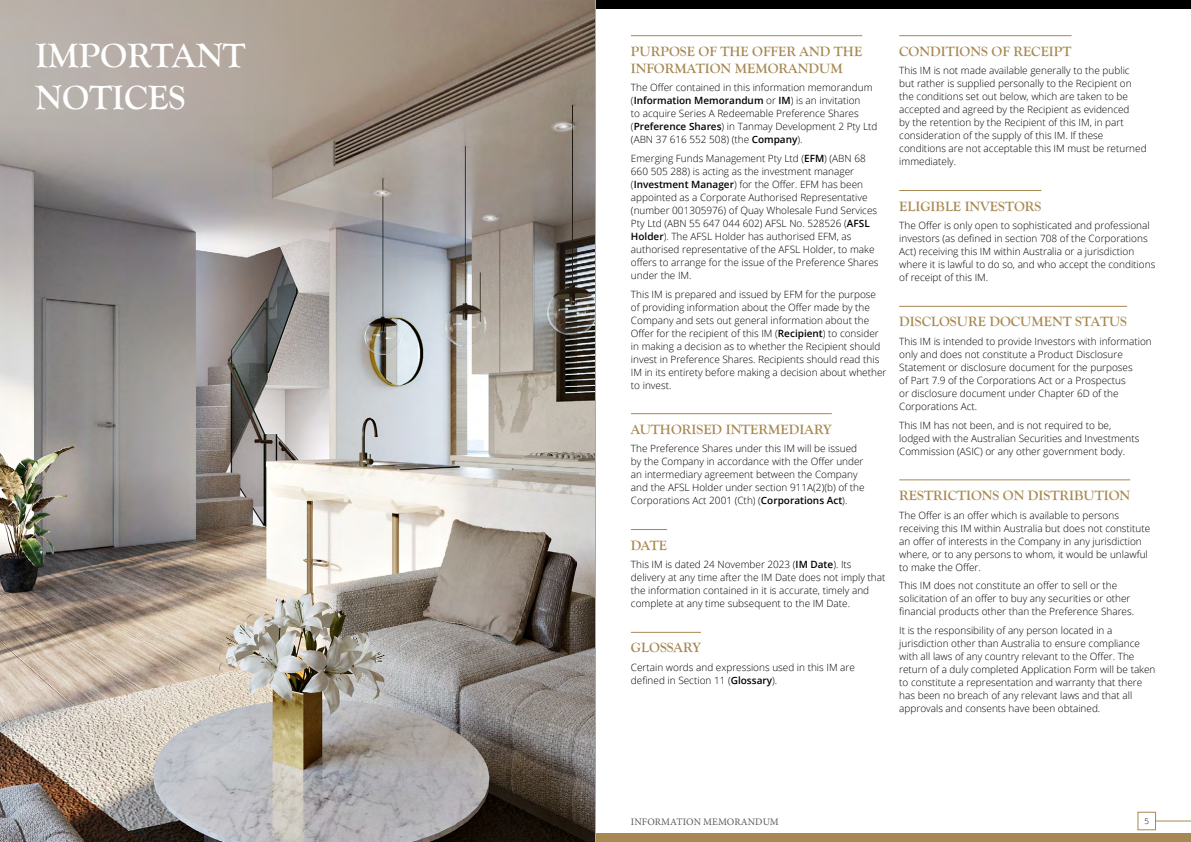
<style>
.page{position:relative;width:1191px;height:842px;background:#fff}
.page>*{position:absolute;margin:0;border:0;box-sizing:border-box;transform-origin:0 0}
.t1{font:700 35px/42px "Goudy Old Style T";color:#fff}
.t2{font:700 14px/16.8px "Goudy Old Style T";color:#a78852}
.t3{font:300 10px/13px "Open Sans";color:#000}
.t4{font:10px "Minion Pro";letter-spacing:.01em;color:#58595b}
.t5{font:300 8px "Open Sans";color:#000}
.s1{font-weight:600}
</style>
<div class="page">
<div style="left:0;top:833px;width:1191px;height:9px;background:#a78852"></div>
<div style="left:0;top:0;width:1191px;height:9px;background:#000"></div>
<div style="left:1137px;top:812px;width:18px;height:18px;border:1px solid #a78852"></div>
<hr style="left:1155px;top:821px;width:36px;height:1px;background:#a78852">
<img style="left:0;top:0;width:595px;height:842px">
<hr style="left:631px;top:35px;width:231px;height:1px;background:#a78852">
<hr style="left:631px;top:413px;width:201px;height:1px;background:#a78852">
<hr style="left:631px;top:529px;width:36px;height:1px;background:#a78852">
<hr style="left:631px;top:632px;width:70px;height:1px;background:#a78852">
<hr style="left:899px;top:35px;width:172px;height:1px;background:#a78852">
<hr style="left:899px;top:190px;width:142px;height:1px;background:#a78852">
<hr style="left:899px;top:306px;width:228px;height:1px;background:#a78852">
<hr style="left:899px;top:480px;width:231px;height:1px;background:#a78852">
<hr style="left:595px;top:0;width:1px;height:842px;background:#a7a9ac">
<h1 class="t1" style="left:35px;top:35px;width:211px">IMPORTANT<br>NOTICES</h1>
<h2 class="t2" style="left:631px;top:43px;width:233px">PURPOSE OF THE OFFER AND THE<br>INFORMATION MEMORANDUM</h2>
<p class="t3" style="left:631px;top:81px;width:248px">The Offer contained in this information memorandum (<span class="s1">Information Memorandum</span> or <span class="s1">IM</span>) is an invitation<br>to acquire Series A Redeemable Preference Shares (<span class="s1">Preference Shares</span>) in Tanmay Development 2 Pty Ltd (ABN 37 616 552 508) (the <span class="s1">Company</span>).</p>
<p class="t3" style="left:631px;top:152px;width:249px">Emerging Funds Management Pty Ltd (<span class="s1">EFM</span>) (ABN 68<br>660 505 288) is acting as the investment manager (<span class="s1">Investment Manager</span>) for the Offer. EFM has been appointed as a Corporate Authorised Representative (number 001305976) of Quay Wholesale Fund Services Pty Ltd (ABN 55 647 044 602) AFSL No. 528526 (<span class="s1">AFSL Holder</span>). The AFSL Holder has authorised EFM, as authorised representative of the AFSL Holder, to make offers to arrange for the issue of the Preference Shares under the IM.</p>
<p class="t3" style="left:631px;top:287px;width:257px">This IM is prepared and issued by EFM for the purpose of providing information about the Offer made by the Company and sets out general information about the Offer for the recipient of this IM (<span class="s1">Recipient</span>) to consider in making a decision as to whether the Recipient should invest in Preference Shares. Recipients should read this IM in its entirety before making a decision about whether to invest.</p>
<h2 class="t2" style="left:631px;top:421px;width:202px">AUTHORISED INTERMEDIARY</h2>
<p class="t3" style="left:631px;top:442px;width:235px">The Preference Shares under this IM will be issued by the Company in accordance with the Offer under an intermediary agreement between the Company and the AFSL Holder under section 911A(2)(b) of the Corporations Act 2001 (Cth) (<span class="s1">Corporations Act</span>).</p>
<h2 class="t2" style="left:631px;top:537px;width:38px">DATE</h2>
<p class="t3" style="left:631px;top:558px;width:256px">This IM is dated 24 November 2023 (<span class="s1">IM Date</span>). Its delivery at any time after the IM Date does not imply that the information contained in it is accurate, timely and complete at any time subsequent to the IM Date.</p>
<h2 class="t2" style="left:631px;top:640px;width:72px">GLOSSARY</h2>
<p class="t3" style="left:631px;top:661px;width:225px">Certain words and expressions used in this IM are defined in Section 11 (<span class="s1">Glossary</span>).</p>
<h2 class="t2" style="left:899px;top:43px;width:174px">CONDITIONS OF RECEIPT</h2>
<p class="t3" style="left:899px;top:64px;width:249px">This IM is not made available generally to the public but rather is supplied personally to the Recipient on the conditions set out below, which are taken to be accepted and agreed by the Recipient as evidenced<br>by the retention by the Recipient of this IM, in part consideration of the supply of this IM. If these conditions are not acceptable this IM must be returned immediately.</p>
<h2 class="t2" style="left:899px;top:198px;width:144px">ELIGIBLE INVESTORS</h2>
<p class="t3" style="left:899px;top:219px;width:257px">The Offer is only open to sophisticated and professional investors (as defined in section 708 of the Corporations Act) receiving this IM within Australia or a jurisdiction where it is lawful to do so, and who accept the conditions of receipt of this IM.</p>
<h2 class="t2" style="left:899px;top:314px;width:229px">DISCLOSURE DOCUMENT STATUS</h2>
<p class="t3" style="left:899px;top:335px;width:254px">This IM is intended to provide Investors with information only and does not constitute a Product Disclosure Statement or disclosure document for the purposes<br>of Part 7.9 of the Corporations Act or a Prospectus<br>or disclosure document under Chapter 6D of the Corporations Act.</p>
<p class="t3" style="left:899px;top:418px;width:242px">This IM has not been, and is not required to be, lodged with the Australian Securities and Investments<br>Commission (ASIC) or any other government body.</p>
<h2 class="t2" style="left:899px;top:487px;width:232px">RESTRICTIONS ON DISTRIBUTION</h2>
<p class="t3" style="left:899px;top:508px;width:252px">The Offer is an offer which is available to persons receiving this IM within Australia but does not constitute an offer of interests in the Company in any jurisdiction where, or to any persons to whom, it would be unlawful to make the Offer.</p>
<p class="t3" style="left:899px;top:579px;width:236px">This IM does not constitute an offer to sell or the solicitation of an offer to buy any securities or other financial products other than the Preference Shares.</p>
<p class="t3" style="left:899px;top:624px;width:258px">It is the responsibility of any person located in a jurisdiction other than Australia to ensure compliance with all laws of any country relevant to the Offer. The return of a duly completed Application Form will be taken to constitute a representation and warranty that there has been no breach of any relevant laws and that all approvals and consents have been obtained.</p>
<p class="t4" style="left:631px;top:815px;width:149px">INFORMATION MEMORANDUM</p>
<p class="t5" style="left:1144px;top:816px;width:6px">5</p>
</div>
